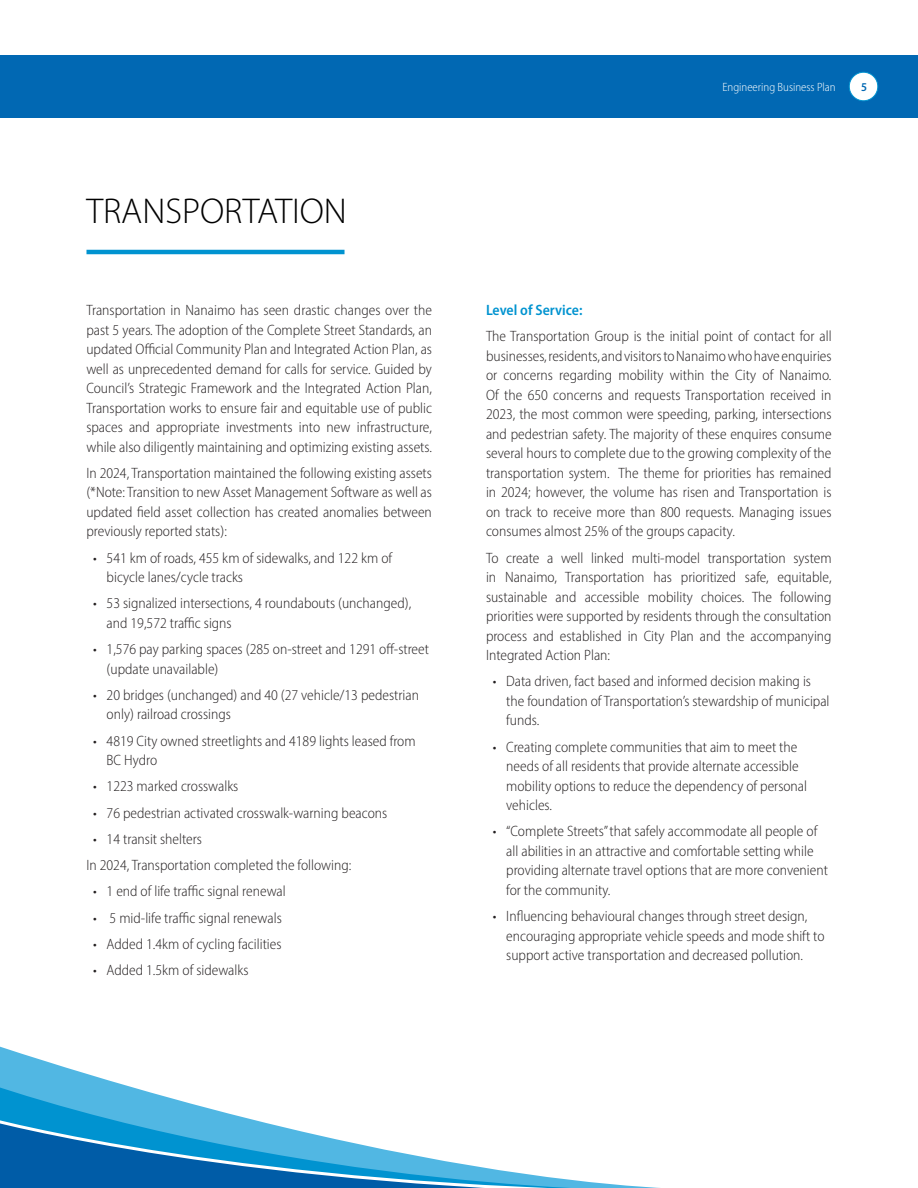
<style>
.page{position:relative;width:918px;height:1188px;background:#fff}
.page>*{position:absolute;margin:0;border:0;box-sizing:border-box;transform-origin:0 0}
.t1{font:300 36px "Myriad Pro";color:#000}
.t2{font:300 semi-condensed 15px/19.5px "Myriad Pro";color:#231f20}
.t3{font:600 semi-condensed 15px "Myriad Pro";color:#0093d0}
.t4{font:300 semi-condensed 12px "Myriad Pro";color:#fff}
.t5{font:600 semi-condensed 12px "Myriad Pro";color:#0168b3}
</style>
<div class="page">
<div style="left:0;top:55px;width:918px;height:62px;background:#0168b3"></div>
<svg style="left:0;top:1046px;width:71px;height:23px"></svg>
<svg style="left:0;top:1069px;width:660px;height:119px"></svg>
<svg style="left:593px;top:1114px;width:65px;height:74px"></svg>
<svg style="left:0;top:1111px;width:593px;height:77px"></svg>
<hr style="left:86px;top:250px;width:259px;height:4px;background:#0093d0">
<div style="left:849px;top:72px;width:29px;height:29px;background:#fff;border-radius:50%"></div>
<div style="left:849px;top:72px;width:29px;height:29px;border:1px solid #0093d0;border-radius:50%"></div>
<p class="t1" style="left:86px;top:189px;width:262px">TRANSPORTATION</p>
<p class="t2" style="left:86px;top:300px;width:347px;text-align:justify">Transportation in Nanaimo has seen drastic changes over the past 5 years. The adoption of the Complete Street Standards, an updated Official Community Plan and Integrated Action Plan, as well as unprecedented demand for calls for service. Guided by Council’s Strategic Framework and the Integrated Action Plan, Transportation works to ensure fair and equitable use of public spaces and appropriate investments into new infrastructure, while also diligently maintaining and optimizing existing assets.</p>
<p class="t2" style="left:86px;top:463px;width:347px;text-align:justify">In 2024, Transportation maintained the following existing assets (*Note: Transition to new Asset Management Software as well as updated field asset collection has created anomalies between previously reported stats):</p>
<p class="t2" style="left:107px;top:548px;width:287px;text-indent:-14px">• 541 km of roads, 455 km of sidewalks, and 122 km of bicycle lanes/cycle tracks</p>
<p class="t2" style="left:107px;top:593px;width:306px;text-indent:-14px">• 53 signalized intersections, 4 roundabouts (unchanged), and 19,572 traffic signs</p>
<p class="t2" style="left:107px;top:639px;width:324px;text-indent:-14px">• 1,576 pay parking spaces (285 on-street and 1291 off-street (update unavailable)</p>
<p class="t2" style="left:107px;top:685px;width:314px;text-indent:-14px">• 20 bridges (unchanged) and 40 (27 vehicle/13 pedestrian only) railroad crossings</p>
<p class="t2" style="left:107px;top:731px;width:311px;text-indent:-14px">• 4819 City owned streetlights and 4189 lights leased from<br>BC Hydro</p>
<p class="t2" style="left:93px;top:776px;width:147px">• 1223 marked crosswalks</p>
<p class="t2" style="left:93px;top:803px;width:296px">• 76 pedestrian activated crosswalk-warning beacons</p>
<p class="t2" style="left:93px;top:829px;width:110px">• 14 transit shelters</p>
<p class="t2" style="left:86px;top:855px;width:267px">In 2024, Transportation completed the following:</p>
<p class="t2" style="left:93px;top:881px;width:194px">• 1 end of life traffic signal renewal</p>
<p class="t2" style="left:93px;top:908px;width:190px">• 5 mid-life traffic signal renewals</p>
<p class="t2" style="left:93px;top:934px;width:190px">• Added 1.4km of cycling facilities</p>
<p class="t2" style="left:93px;top:960px;width:157px">• Added 1.5km of sidewalks</p>
<p class="t4" style="left:722px;top:79px;width:115px">Engineering Business Plan</p>
<p class="t5" style="left:861px;top:79px;width:7px">5</p>
<p class="t3" style="left:486px;top:301px;width:98px">Level of Service:</p>
<p class="t2" style="left:486px;top:326px;width:347px;text-align:justify">The Transportation Group is the initial point of contact for all businesses, residents, and visitors to Nanaimo who have enquiries or concerns regarding mobility within the City of Nanaimo.<br>Of the 650 concerns and requests Transportation received in 2023, the most common were speeding, parking, intersections and pedestrian safety. The majority of these enquires consume several hours to complete due to the growing complexity of the transportation system. The theme for priorities has remained in 2024; however, the volume has risen and Transportation is on track to receive more than 800 requests. Managing issues consumes almost 25% of the groups capacity.</p>
<p class="t2" style="left:486px;top:548px;width:347px;text-align:justify">To create a well linked multi-model transportation system in Nanaimo, Transportation has prioritized safe, equitable, sustainable and accessible mobility choices. The following priorities were supported by residents through the consultation process and established in City Plan and the accompanying Integrated Action Plan:</p>
<p class="t2" style="left:506px;top:671px;width:325px;text-indent:-14px">• Data driven, fact based and informed decision making is the foundation of Transportation’s stewardship of municipal funds.</p>
<p class="t2" style="left:506px;top:737px;width:302px;text-indent:-14px">• Creating complete communities that aim to meet the needs of all residents that provide alternate accessible mobility options to reduce the dependency of personal vehicles.</p>
<p class="t2" style="left:506px;top:821px;width:323px;text-indent:-14px">• “Complete Streets” that safely accommodate all people of all abilities in an attractive and comfortable setting while providing alternate travel options that are more convenient for the community.</p>
<p class="t2" style="left:506px;top:906px;width:320px;text-indent:-14px">• Influencing behavioural changes through street design, encouraging appropriate vehicle speeds and mode shift to support active transportation and decreased pollution.</p>
</div>
